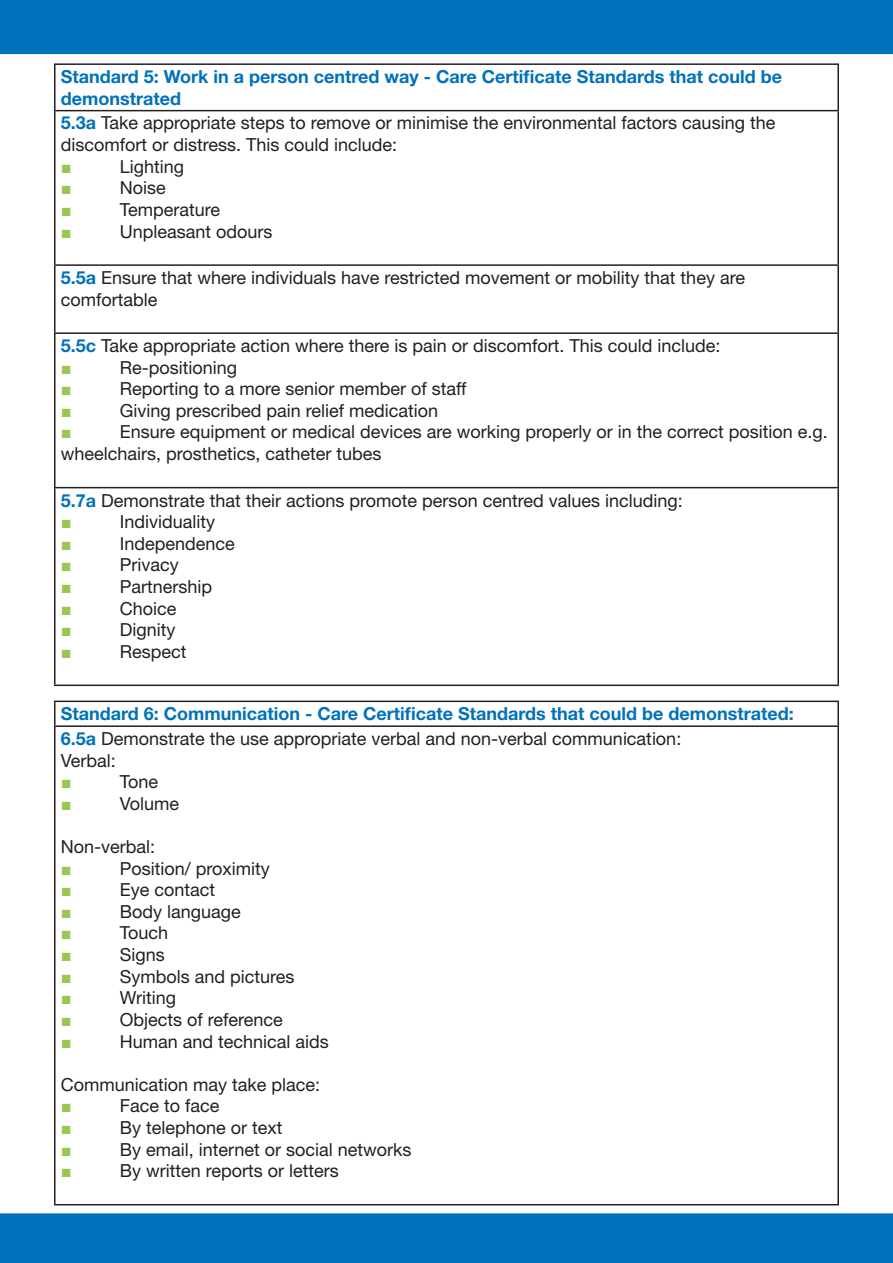
<style>
.page{position:relative;width:893px;height:1263px;background:#fff}
.page>*{position:absolute;margin:0;border:0;box-sizing:border-box;transform-origin:0 0}
.t1{font:18px/21.6px "Helvetica Neue LT Std";color:#231f20}
.t2{font:700 18px/21.6px "Helvetica Neue LT Std";color:#0071bb}
.t3{font:18px "Times New Roman";color:#94ca4e}
.s1{font-weight:700;color:#0071bb}
</style>
<div class="page">
<div style="left:0;top:0;width:893px;height:54px;background:#0071bb"></div>
<hr style="left:54px;top:63px;width:785px;height:2px;background:#231f20">
<hr style="left:54px;top:65px;width:2px;height:45px;background:#231f20">
<hr style="left:837px;top:65px;width:2px;height:45px;background:#231f20">
<hr style="left:54px;top:110px;width:785px;height:1px;background:#231f20">
<hr style="left:54px;top:111px;width:2px;height:153px;background:#231f20">
<hr style="left:837px;top:111px;width:2px;height:153px;background:#231f20">
<hr style="left:54px;top:264px;width:785px;height:2px;background:#231f20">
<hr style="left:54px;top:266px;width:2px;height:66px;background:#231f20">
<hr style="left:837px;top:266px;width:2px;height:66px;background:#231f20">
<hr style="left:54px;top:332px;width:785px;height:2px;background:#231f20">
<hr style="left:54px;top:334px;width:2px;height:153px;background:#231f20">
<hr style="left:837px;top:334px;width:2px;height:153px;background:#231f20">
<hr style="left:54px;top:487px;width:785px;height:1px;background:#231f20">
<hr style="left:54px;top:488px;width:2px;height:196px;background:#231f20">
<hr style="left:837px;top:488px;width:2px;height:196px;background:#231f20">
<hr style="left:54px;top:684px;width:785px;height:2px;background:#231f20">
<hr style="left:54px;top:701px;width:785px;height:1px;background:#231f20">
<hr style="left:54px;top:702px;width:2px;height:23px;background:#231f20">
<hr style="left:837px;top:702px;width:2px;height:23px;background:#231f20">
<hr style="left:54px;top:725px;width:785px;height:2px;background:#231f20">
<hr style="left:54px;top:727px;width:2px;height:477px;background:#231f20">
<hr style="left:837px;top:727px;width:2px;height:477px;background:#231f20">
<hr style="left:54px;top:1204px;width:785px;height:1px;background:#231f20">
<div style="left:0;top:1213px;width:893px;height:50px;background:#0071bb"></div>
<p class="t2" style="left:61px;top:65px;width:723px">Standard 5: Work in a person centred way - Care Certificate Standards that could be demonstrated</p>
<p class="t1" style="left:61px;top:112px;width:716px"><span class="s1">5.3a</span> Take appropriate steps to remove or minimise the environmental factors causing the discomfort or distress. This could include:</p>
<p class="t3" style="left:61px;top:155px;width:12px">■</p>
<p class="t1" style="left:120px;top:155px;width:66px">Lighting</p>
<p class="t3" style="left:61px;top:176px;width:12px">■</p>
<p class="t1" style="left:120px;top:177px;width:47px">Noise</p>
<p class="t3" style="left:61px;top:198px;width:12px">■</p>
<p class="t1" style="left:120px;top:198px;width:102px">Temperature</p>
<p class="t3" style="left:61px;top:219px;width:12px">■</p>
<p class="t1" style="left:120px;top:220px;width:154px">Unpleasant odours</p>
<p class="t1" style="left:61px;top:266px;width:686px"><span class="s1">5.5a</span> Ensure that where individuals have restricted movement or mobility that they are comfortable</p>
<p class="t1" style="left:61px;top:335px;width:661px"><span class="s1">5.5c</span> Take appropriate action where there is pain or discomfort. This could include:</p>
<p class="t3" style="left:61px;top:355px;width:12px">■</p>
<p class="t1" style="left:120px;top:356px;width:119px">Re-positioning</p>
<p class="t3" style="left:61px;top:377px;width:12px">■</p>
<p class="t1" style="left:120px;top:378px;width:348px">Reporting to a more senior member of staff</p>
<p class="t3" style="left:61px;top:399px;width:12px">■</p>
<p class="t1" style="left:120px;top:399px;width:320px">Giving prescribed pain relief medication</p>
<p class="t3" style="left:61px;top:420px;width:12px">■</p>
<p class="t1" style="left:61px;top:421px;width:769px;text-indent:59px">Ensure equipment or medical devices are working properly or in the correct position e.g. wheelchairs, prosthetics, catheter tubes</p>
<p class="t1" style="left:61px;top:489px;width:624px"><span class="s1">5.7a</span> Demonstrate that their actions promote person centred values including:</p>
<p class="t3" style="left:61px;top:510px;width:12px">■</p>
<p class="t1" style="left:120px;top:511px;width:97px">Individuality</p>
<p class="t3" style="left:61px;top:532px;width:12px">■</p>
<p class="t1" style="left:120px;top:532px;width:117px">Independence</p>
<p class="t3" style="left:61px;top:553px;width:12px">■</p>
<p class="t1" style="left:120px;top:554px;width:60px">Privacy</p>
<p class="t3" style="left:61px;top:575px;width:12px">■</p>
<p class="t1" style="left:120px;top:575px;width:94px">Partnership</p>
<p class="t3" style="left:61px;top:596px;width:12px">■</p>
<p class="t1" style="left:120px;top:597px;width:58px">Choice</p>
<p class="t3" style="left:61px;top:618px;width:12px">■</p>
<p class="t1" style="left:120px;top:619px;width:57px">Dignity</p>
<p class="t3" style="left:61px;top:640px;width:12px">■</p>
<p class="t1" style="left:120px;top:640px;width:68px">Respect</p>
<p class="t2" style="left:61px;top:703px;width:734px">Standard 6: Communication - Care Certificate Standards that could be demonstrated:</p>
<p class="t1" style="left:61px;top:728px;width:622px"><span class="s1">6.5a</span> Demonstrate the use appropriate verbal and non-verbal communication:</p>
<p class="t1" style="left:61px;top:749px;width:57px">Verbal:</p>
<p class="t3" style="left:61px;top:770px;width:12px">■</p>
<p class="t1" style="left:120px;top:771px;width:40px">Tone</p>
<p class="t3" style="left:61px;top:792px;width:12px">■</p>
<p class="t1" style="left:120px;top:792px;width:61px">Volume</p>
<p class="t1" style="left:61px;top:836px;width:96px">Non-verbal:</p>
<p class="t3" style="left:61px;top:856px;width:12px">■</p>
<p class="t1" style="left:120px;top:857px;width:152px">Position/ proximity</p>
<p class="t3" style="left:61px;top:878px;width:12px">■</p>
<p class="t1" style="left:120px;top:879px;width:97px">Eye contact</p>
<p class="t3" style="left:61px;top:900px;width:12px">■</p>
<p class="t1" style="left:120px;top:900px;width:123px">Body language</p>
<p class="t3" style="left:61px;top:921px;width:12px">■</p>
<p class="t1" style="left:120px;top:922px;width:50px">Touch</p>
<p class="t3" style="left:61px;top:943px;width:12px">■</p>
<p class="t1" style="left:120px;top:944px;width:46px">Signs</p>
<p class="t3" style="left:61px;top:964px;width:12px">■</p>
<p class="t1" style="left:120px;top:965px;width:176px">Symbols and pictures</p>
<p class="t3" style="left:61px;top:986px;width:12px">■</p>
<p class="t1" style="left:120px;top:987px;width:58px">Writing</p>
<p class="t3" style="left:61px;top:1008px;width:12px">■</p>
<p class="t1" style="left:120px;top:1008px;width:165px">Objects of reference</p>
<p class="t3" style="left:61px;top:1029px;width:12px">■</p>
<p class="t1" style="left:120px;top:1030px;width:211px">Human and technical aids</p>
<p class="t1" style="left:61px;top:1073px;width:261px">Communication may take place:</p>
<p class="t3" style="left:61px;top:1094px;width:12px">■</p>
<p class="t1" style="left:120px;top:1095px;width:101px">Face to face</p>
<p class="t3" style="left:61px;top:1116px;width:12px">■</p>
<p class="t1" style="left:120px;top:1116px;width:164px">By telephone or text</p>
<p class="t3" style="left:61px;top:1137px;width:12px">■</p>
<p class="t1" style="left:120px;top:1138px;width:293px">By email, internet or social networks</p>
<p class="t3" style="left:61px;top:1159px;width:12px">■</p>
<p class="t1" style="left:120px;top:1160px;width:220px">By written reports or letters</p>
</div>
